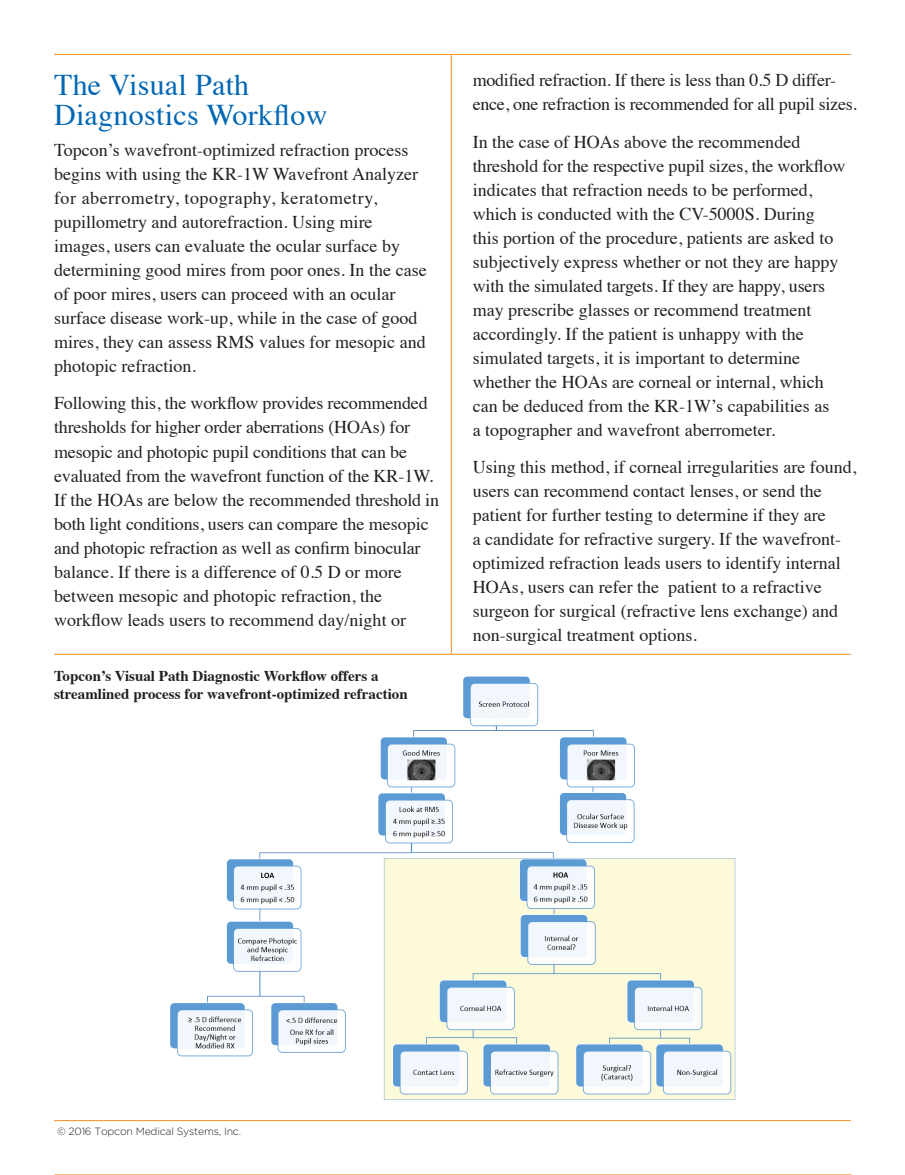
<style>
.page{position:relative;width:905px;height:1175px;background:#fff}
.page>*{position:absolute;margin:0;border:0;box-sizing:border-box;transform-origin:0 0}
.t1{font:30px/30px "Times";letter-spacing:.01em;color:#0167b4}
.t2{font:18px/24px "Times";color:#231f20}
.t3{font:700 15px/18px "Times";color:#231f20}
.t4{font:300 10.5px "Gotham";letter-spacing:-.02em;color:#231f20}
</style>
<div class="page">
<hr style="left:54px;top:1120px;width:796px;height:1px;background:#f69029">
<hr style="left:451px;top:54px;width:1px;height:600px;background:#f69029">
<hr style="left:54px;top:54px;width:796px;height:1px;background:#f69029">
<img style="left:170px;top:676px;width:566px;height:424px">
<hr style="left:54px;top:1174px;width:797px;height:1px;background:#f69029">
<hr style="left:54px;top:654px;width:796px;height:1px;background:#f69029">
<h1 class="t1" style="left:54px;top:67px;width:275px">The Visual Path<br>Diagnostics Workflow</h1>
<p class="t2" style="left:54px;top:136px;width:374px">Topcon’s wavefront-optimized refraction process begins with using the KR-1W Wavefront Analyzer for aberrometry, topography, keratometry, pupillometry and autorefraction. Using mire images, users can evaluate the ocular surface by determining good mires from poor ones. In the case of poor mires, users can proceed with an ocular surface disease work-up, while in the case of good mires, they can assess RMS values for mesopic and photopic refraction.</p>
<p class="t2" style="left:54px;top:390px;width:386px">Following this, the workflow provides recommended thresholds for higher order aberrations (HOAs) for mesopic and photopic pupil conditions that can be evaluated from the wavefront function of the KR-1W.<br>If the HOAs are below the recommended threshold in both light conditions, users can compare the mesopic and photopic refraction as well as confirm binocular balance. If there is a difference of 0.5 D or more between mesopic and photopic refraction, the workflow leads users to recommend day/night or</p>
<p class="t3" style="left:54px;top:665px;width:355px">Topcon’s Visual Path Diagnostic Workflow offers a streamlined process for wavefront-optimized refraction</p>
<p class="t2" style="left:472px;top:67px;width:386px">modified refraction. If there is less than 0.5 D differ&shy;ence, one refraction is recommended for all pupil sizes.</p>
<p class="t2" style="left:472px;top:128px;width:374px">In the case of HOAs above the recommended threshold for the respective pupil sizes, the workflow indicates that refraction needs to be performed, which is conducted with the CV-5000S. During<br>this portion of the procedure, patients are asked to subjectively express whether or not they are happy with the simulated targets. If they are happy, users may prescribe glasses or recommend treatment accordingly. If the patient is unhappy with the simulated targets, it is important to determine whether the HOAs are corneal or internal, which can be deduced from the KR-1W’s capabilities as<br>a topographer and wavefront aberrometer.</p>
<p class="t2" style="left:472px;top:453px;width:385px">Using this method, if corneal irregularities are found, users can recommend contact lenses, or send the patient for further testing to determine if they are<br>a candidate for refractive surgery. If the wavefront&shy;optimized refraction leads users to identify internal HOAs, users can refer the patient to a refractive surgeon for surgical (refractive lens exchange) and non-surgical treatment options.</p>
<p class="t4" style="left:57px;top:1124px;width:186px">© 2016 Topcon Medical Systems, Inc.</p>
</div>
